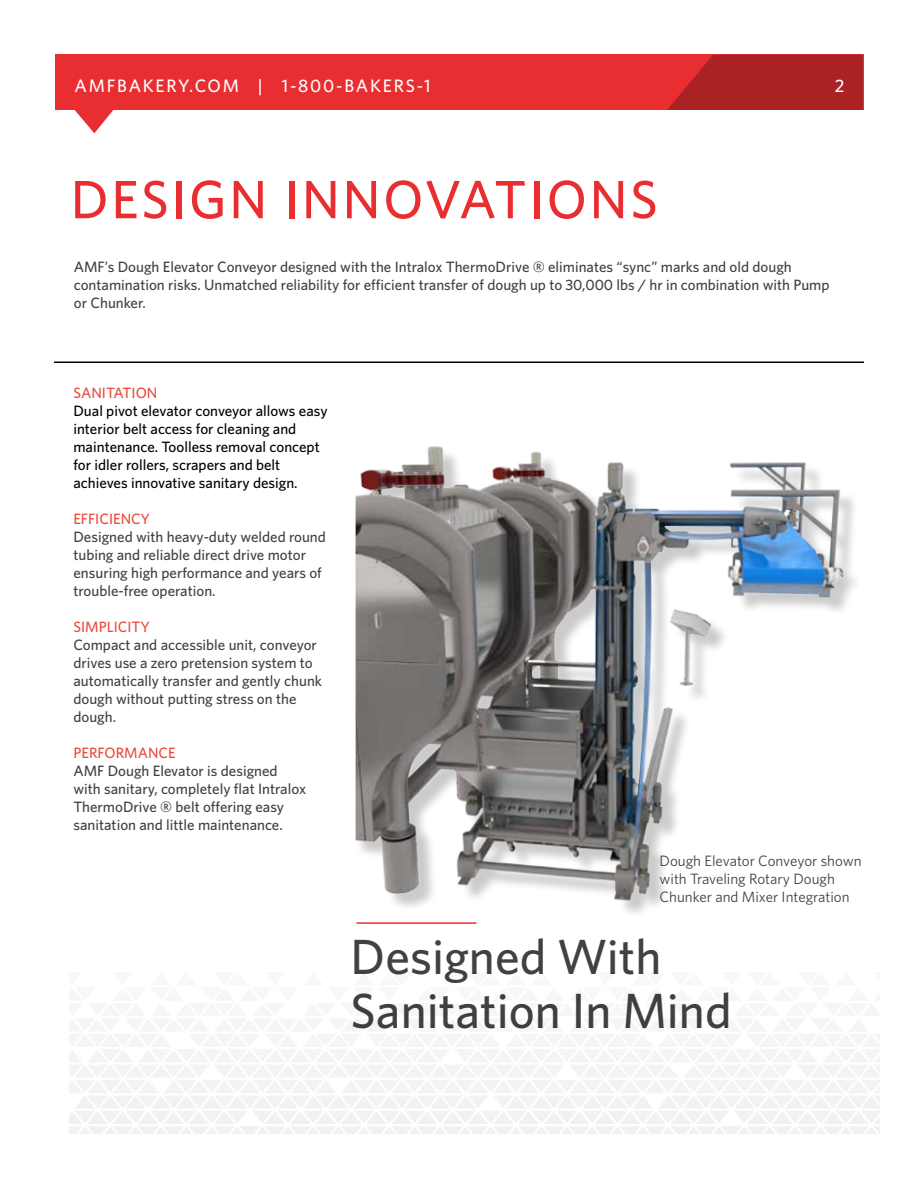
<style>
.page{position:relative;width:918px;height:1188px;background:#fff}
.page>*{position:absolute;margin:0;border:0;box-sizing:border-box;transform-origin:0 0}
.t1{font:500 54px "Whitney";letter-spacing:.05em;color:#e92e31}
.t2{font:500 49.5px/54px "Whitney";color:#414042}
.t3{font:500 18px "Whitney";letter-spacing:.1em;color:#fff}
.t4{font:500 15px/18px "Whitney";color:#414042}
.t5{font:500 15px/18px "Whitney";color:#000}
.t6{font:15px/18px "Whitney";color:#414042}
.t7{font:500 15px "Whitney";color:#eb4a3e}
</style>
<div class="page">
<hr style="left:356px;top:922px;width:120px;height:2px;background:#e92e31">
<div style="left:55px;top:54px;width:808px;height:56px;background:#e92e31"></div>
<svg style="left:667px;top:55px;width:196px;height:55px;background:#b22325"></svg>
<svg style="left:74px;top:110px;width:40px;height:23px"></svg>
<hr style="left:54px;top:362px;width:810px;height:1px;background:#000">
<img style="left:356px;top:446px;width:500px;height:467px">
<p class="t3" style="left:75px;top:75px;width:358px">AMFBAKERY.COM | 1-800-BAKERS-1</p>
<p class="t3" style="left:835px;top:75px;width:11px">2</p>
<h1 class="t1" style="left:71px;top:167px;width:589px">DESIGN INNOVATIONS</h1>
<p class="t4" style="left:74px;top:258px;width:757px">AMF’s Dough Elevator Conveyor designed with the Intralox ThermoDrive ‰ eliminates “sync” marks and old dough contamination risks. Unmatched reliability for efficient transfer of dough up to 30,000 lbs / hr in combination with Pump or Chunker.</p>
<p class="t7" style="left:73px;top:384px;width:85px">SANITATION</p>
<p class="t5" style="left:73px;top:402px;width:256px">Dual pivot elevator conveyor allows easy interior belt access for cleaning and maintenance. Toolless removal concept for idler rollers, scrapers and belt achieves innovative sanitary design.</p>
<p class="t7" style="left:73px;top:510px;width:78px">EFFICIENCY</p>
<p class="t4" style="left:73px;top:528px;width:254px">Designed with heavy-duty welded round tubing and reliable direct drive motor ensuring high performance and years of trouble-free operation.</p>
<p class="t7" style="left:73px;top:618px;width:78px">SIMPLICITY</p>
<p class="t4" style="left:73px;top:636px;width:250px">Compact and accessible unit, conveyor drives use a zero pretension system to automatically transfer and gently chunk dough without putting stress on the dough.</p>
<p class="t7" style="left:73px;top:744px;width:104px">PERFORMANCE</p>
<p class="t4" style="left:73px;top:762px;width:234px">AMF Dough Elevator is designed with sanitary, completely flat Intralox ThermoDrive ‰ belt offering easy sanitation and little maintenance.</p>
<p class="t6" style="left:660px;top:852px;width:204px">Dough Elevator Conveyor shown with Traveling Rotary Dough<br>Chunker and Mixer Integration</p>
<h2 class="t2" style="left:351px;top:929px;width:383px">Designed With<br>Sanitation In Mind</h2>
</div>
